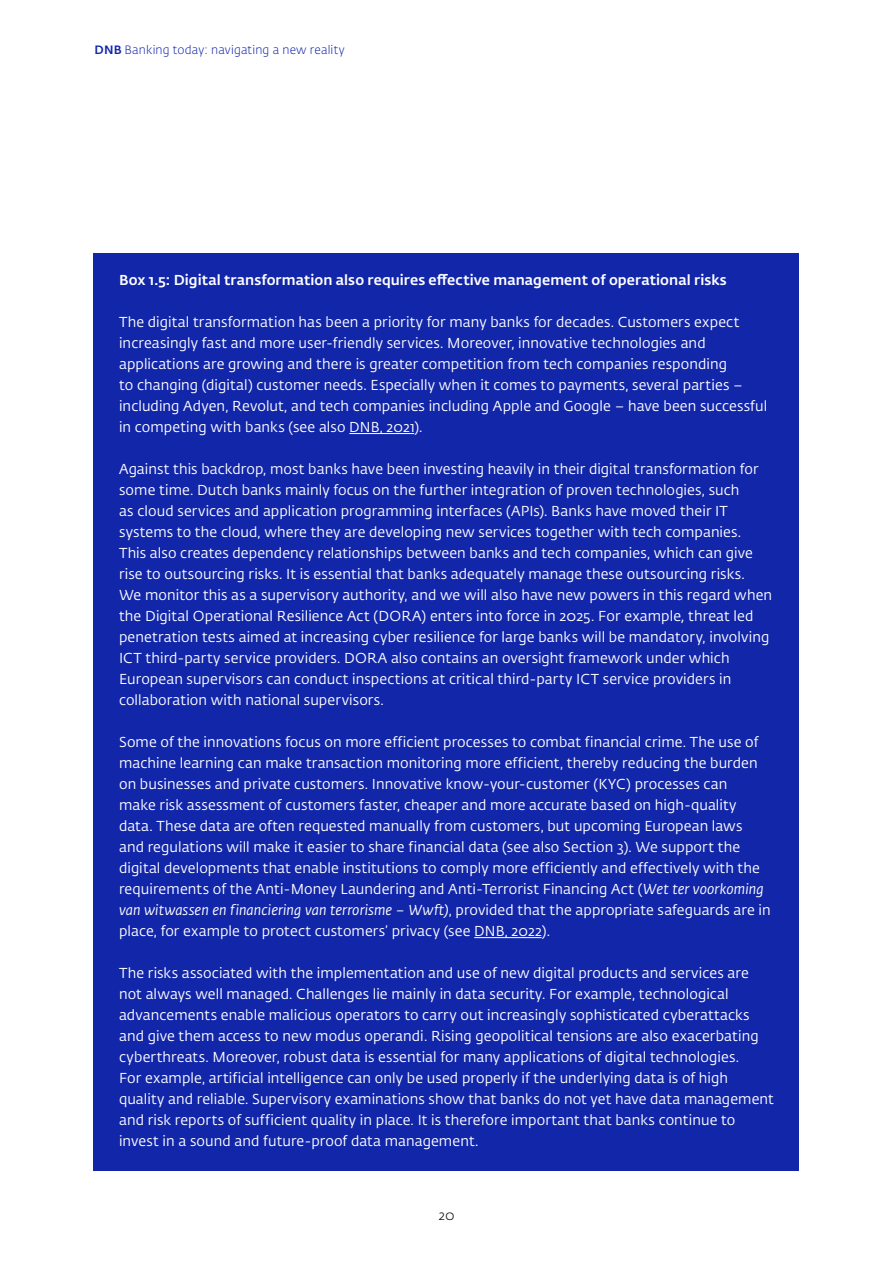
<style>
.page{position:relative;width:893px;height:1263px;background:#fff}
.page>*{position:absolute;margin:0;border:0;box-sizing:border-box;transform-origin:0 0}
.P_Kader_broodtekst{font:14.25px/21px "DNB Fedra";letter-spacing:.005em;color:#fff}
.H5_Kader_kopje{font:500 14.25px "DNB Fedra";letter-spacing:.005em;color:#fff}
.t1{font:300 13.5px "DNB Fedra";color:#000}
.t2{font:300 12px "DNB Fedra";letter-spacing:.015em;color:#1226aa}
.s1{font-weight:500}
.s2{font-style:italic}
</style>
<div class="page">
<div style="left:94px;top:253px;width:705px;height:56px;background:#1226aa"></div>
<div style="left:94px;top:295px;width:705px;height:161px;background:#1226aa"></div>
<div style="left:94px;top:442px;width:705px;height:287px;background:#1226aa"></div>
<div style="left:94px;top:715px;width:705px;height:245px;background:#1226aa"></div>
<div style="left:94px;top:946px;width:705px;height:224px;background:#1226aa"></div>
<hr style="left:349px;top:433px;width:65px;height:1px;background:#fff">
<hr style="left:474px;top:937px;width:68px;height:1px;background:#fff">
<p class="t2" style="left:95px;top:43px;width:251px"><span class="s1">DNB</span> Banking today: navigating a new reality</p>
<h5 class="H5_Kader_kopje" style="left:119px;top:271px;width:609px">Box 1.5: Digital transformation also requires effective management of operational risks</h5>
<p class="P_Kader_broodtekst" style="left:119px;top:312px;width:650px">The digital transformation has been a priority for many banks for decades. Customers expect increasingly fast and more user-friendly services. Moreover, innovative technologies and applications are growing and there is greater competition from tech companies responding<br>to changing (digital) customer needs. Especially when it comes to payments, several parties – including Adyen, Revolut, and tech companies including Apple and Google – have been successful in competing with banks (see also DNB, 2021).</p>
<p class="P_Kader_broodtekst" style="left:119px;top:459px;width:655px">Against this backdrop, most banks have been investing heavily in their digital transformation for some time. Dutch banks mainly focus on the further integration of proven technologies, such<br>as cloud services and application programming interfaces (APIs). Banks have moved their IT systems to the cloud, where they are developing new services together with tech companies.<br>This also creates dependency relationships between banks and tech companies, which can give rise to outsourcing risks. It is essential that banks adequately manage these outsourcing risks.<br>We monitor this as a supervisory authority, and we will also have new powers in this regard when the Digital Operational Resilience Act (DORA) enters into force in 2025. For example<span class="s2">,</span> threat led penetration tests aimed at increasing cyber resilience for large banks will be mandatory, involving ICT third-party service providers. DORA also contains an oversight framework under which European supervisors can conduct inspections at critical third-party ICT service providers in collaboration with national supervisors.</p>
<p class="P_Kader_broodtekst" style="left:119px;top:732px;width:653px">Some of the innovations focus on more efficient processes to combat financial crime. The use of machine learning can make transaction monitoring more efficient, thereby reducing the burden on businesses and private customers. Innovative know-your-customer (KYC) processes can<br>make risk assessment of customers faster, cheaper and more accurate based on high-quality data. These data are often requested manually from customers, but upcoming European laws and regulations will make it easier to share financial data (see also Section 3). We support the digital developments that enable institutions to comply more efficiently and effectively with the requirements of the Anti-Money Laundering and Anti-Terrorist Financing Act (<span class="s2">Wet ter voorkoming van witwassen en financiering van terrorisme – Wwft)</span>, provided that the appropriate safeguards are in place, for example to protect customers’ privacy (see DNB, 2022).</p>
<p class="P_Kader_broodtekst" style="left:119px;top:963px;width:656px">The risks associated with the implementation and use of new digital products and services are not always well managed. Challenges lie mainly in data security. For example, technological advancements enable malicious operators to carry out increasingly sophisticated cyberattacks and give them access to new modus operandi. Rising geopolitical tensions are also exacerbating cyberthreats. Moreover, robust data is essential for many applications of digital technologies.<br>For example, artificial intelligence can only be used properly if the underlying data is of high quality and reliable. Supervisory examinations show that banks do not yet have data management and risk reports of sufficient quality in place. It is therefore important that banks continue to invest in a sound and future-proof data management.</p>
<p class="t1" style="left:439px;top:1207px;width:17px">20</p>
</div>
